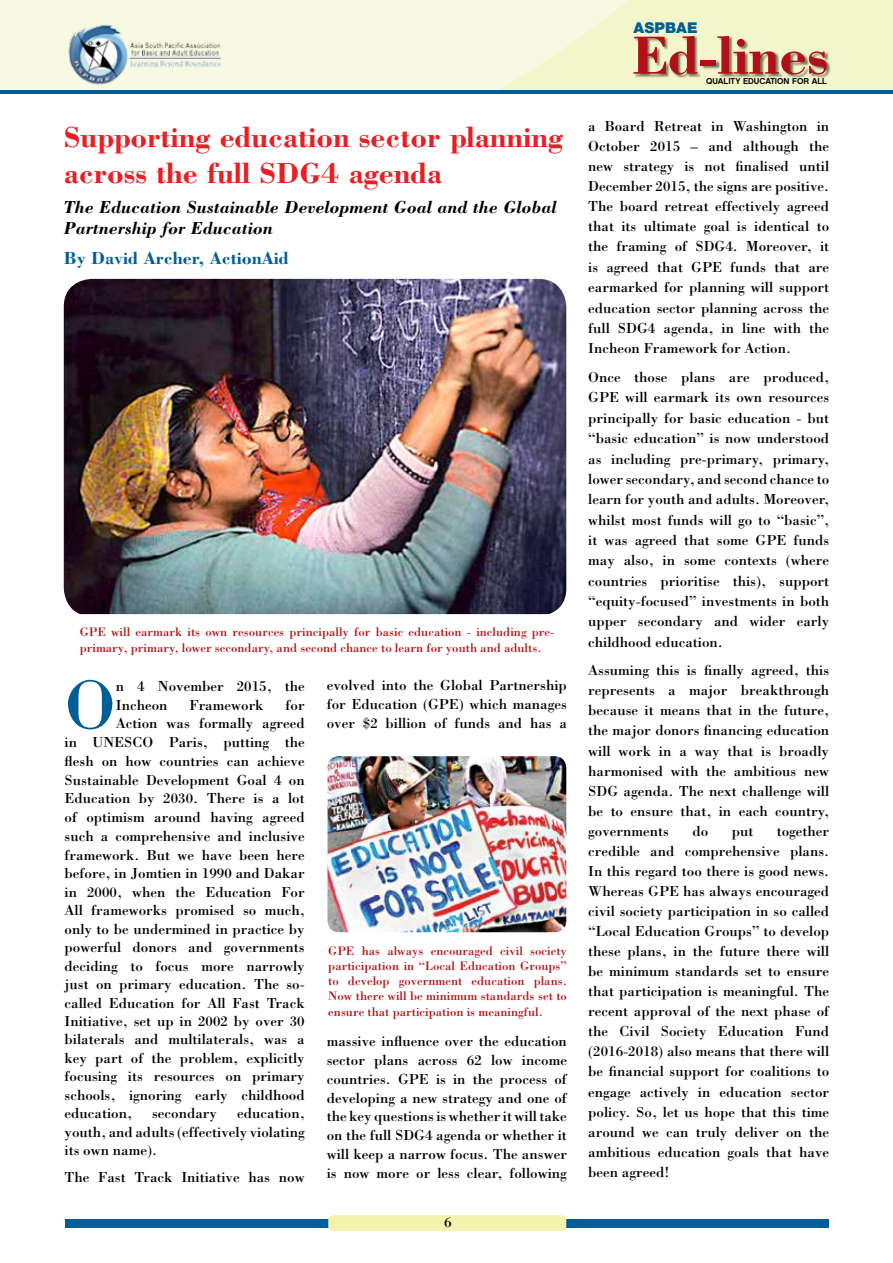
<style>
.page{position:relative;width:893px;height:1263px;background:#fff}
.page>*{position:absolute;margin:0;border:0;box-sizing:border-box;transform-origin:0 0}
.t1{font:71.1px "Bodoni";color:#005e96}
.t2{font:700 55.35px "Bodoni";color:#b11116}
.t3{font:700 30px/36px "Bodoni";color:#ed1d24}
.t4{font:italic 700 18px/21.6px "Bodoni";color:#000}
.t5{font:700 18px "Bodoni";color:#005e96}
.t6{font:15px/20.1px "Bodoni";color:#000;text-align:justify}
.t7{font:900 14.85px "Helvetica Neue";letter-spacing:.005em;color:#005e96}
.t8{font:12.75px/15.3px "Bodoni";color:#b11116;text-align:justify}
.t9{font:8.55px "Chalet New York Nineteen Sixty";color:#000}
</style>
<div class="page">
<div style="left:65px;top:1219px;width:764px;height:8px;background:#005e96"></div>
<div style="left:328px;top:1215px;width:238px;height:16px;background:#f4f3ae;border-radius:4px"></div>
<img style="left:64px;top:279px;width:502px;height:335px">
<img style="left:327px;top:756px;width:239px;height:176px">
<svg style="left:0;top:89px;width:893px;height:5px;background:#317ca3"></svg>
<svg style="left:0;top:0;width:893px;height:89px;background:#f6f7da"></svg>
<div style="left:634px;top:36px;width:197px;height:43px;background:#000;opacity:.5"></div>
<img style="left:64px;top:19px;width:156px;height:68px">
<h3 class="t3" style="left:64px;top:118px;width:501px">Supporting education sector planning across the full SDG4 agenda</h3>
<p class="t4" style="left:64px;top:196px;width:494px">The Education Sustainable Development Goal and the Global<br>Partnership for Education</p>
<p class="t5" style="left:64px;top:247px;width:227px">By David Archer, ActionAid</p>
<p class="t8" style="left:80px;top:624px;width:476px">GPE will earmark its own resources principally for basic education - including pre&shy;primary, primary, lower secondary, and second chance to learn for youth and adults.</p>
<h1 class="t1" style="left:65px;top:661px;width:53px">O</h1>
<p class="t6" style="left:116px;top:676px;width:190px;line-height:18.8px">n 4 November 2015, the<br>Incheon</p>
<p class="t6" style="left:189px;top:694px;width:76px">Framework</p>
<p class="t6" style="left:286px;top:694px;width:21px">for</p>
<p class="t6" style="left:116px;top:713px;width:190px">Action was formally agreed</p>
<p class="t6" style="left:65px;top:732px;width:242px">in UNESCO Paris, putting the</p>
<p class="t6" style="left:65px;top:751px;width:242px">flesh on how countries can achieve</p>
<p class="t6" style="left:65px;top:769px;width:242px">Sustainable Development Goal 4 on</p>
<p class="t6" style="left:65px;top:788px;width:242px">Education by 2030. There is a lot</p>
<p class="t6" style="left:65px;top:807px;width:242px">of optimism around having agreed</p>
<p class="t6" style="left:65px;top:826px;width:242px">such a comprehensive and inclusive</p>
<p class="t6" style="left:65px;top:844px;width:242px">framework. But we have been here</p>
<p class="t6" style="left:65px;top:863px;width:242px">before, in Jomtien in 1990 and Dakar</p>
<p class="t6" style="left:65px;top:882px;width:242px">in 2000, when the Education For</p>
<p class="t6" style="left:65px;top:900px;width:242px">All frameworks promised so much,</p>
<p class="t6" style="left:65px;top:918px;width:242px">only to be undermined in practice by</p>
<p class="t6" style="left:65px;top:937px;width:242px">powerful donors and governments</p>
<p class="t6" style="left:65px;top:955px;width:242px">deciding to focus more narrowly</p>
<p class="t6" style="left:65px;top:974px;width:242px">just on primary education. The so-</p>
<p class="t6" style="left:65px;top:992px;width:242px">called Education for All Fast Track</p>
<p class="t6" style="left:65px;top:1011px;width:242px">Initiative, set up in 2002 by over 30</p>
<p class="t6" style="left:65px;top:1029px;width:242px">bilaterals and multilaterals, was a</p>
<p class="t6" style="left:65px;top:1048px;width:242px">key part of the problem, explicitly</p>
<p class="t6" style="left:65px;top:1066px;width:242px">focusing its resources on primary</p>
<p class="t6" style="left:65px;top:1084px;width:242px">schools, ignoring early childhood</p>
<p class="t6" style="left:65px;top:1103px;width:69px">education,</p>
<p class="t6" style="left:152px;top:1103px;width:66px">secondary</p>
<p class="t6" style="left:65px;top:1104px;width:242px;line-height:18.5px;text-indent:173px">education, youth, and adults (effectively violating its own name).</p>
<p class="t6" style="left:65px;top:1167px;width:242px">The Fast Track Initiative has now</p>
<p class="t6" style="left:327px;top:675px;width:242px;line-height:18.8px">evolved into the Global Partnership for Education (GPE) which manages over $2 billion of funds and has a</p>
<p class="t8" style="left:328px;top:942px;width:240px">GPE has always encouraged civil society participation in “Local Education Groups” to develop government education plans.<br>Now there will be minimum standards set to ensure that participation is meaningful.</p>
<p class="t6" style="left:327px;top:1032px;width:242px;line-height:18.8px">massive influence over the education sector plans across 62 low income countries. GPE is in the process of developing a new strategy and one of the key questions is whether it will take on the full SDG4 agenda or whether it will keep a narrow focus. The answer is now more or less clear, following</p>
<p class="t6" style="left:444px;top:1212px;width:9px">6</p>
<p class="t7" style="left:634px;top:18px;width:65px">ASPBAE</p>
<h2 class="t2" style="left:631px;top:21px;width:199px">Ed-lines</h2>
<p class="t9" style="left:706px;top:76px;width:122px">QUALITY EDUCATION FOR ALL</p>
<p class="t6" style="left:588px;top:115px;width:242px">a Board Retreat in Washington in October 2015 – and although the new strategy is not finalised until December 2015, the signs are positive.<br>The board retreat effectively agreed that its ultimate goal is identical to the framing of SDG4. Moreover, it is agreed that GPE funds that are earmarked for planning will support education sector planning across the full SDG4 agenda, in line with the Incheon Framework for Action.</p>
<p class="t6" style="left:588px;top:367px;width:242px">Once those plans are produced, GPE will earmark its own resources principally for basic education - but “basic education” is now understood as including pre-primary, primary, lower secondary, and second chance to learn for youth and adults. Moreover, whilst most funds will go to “basic”, it was agreed that some GPE funds may also, in some contexts (where countries prioritise this), support “equity-focused” investments in both upper secondary and wider early childhood education.</p>
<p class="t6" style="left:588px;top:660px;width:242px">Assuming this is finally agreed, this represents a major breakthrough because it means that in the future, the major donors financing education will work in a way that is broadly harmonised with the ambitious new SDG agenda. The next challenge will be to ensure that, in each country, governments</p>
<p class="t6" style="left:588px;top:820px;width:242px;text-indent:188px">together credible and comprehensive plans.<br>In this regard too there is good news.<br>Whereas GPE has always encouraged civil society participation in so called “Local Education Groups” to develop these plans, in the future there will be minimum standards set to ensure that participation is meaningful. The recent approval of the next phase of the Civil Society Education Fund (2016-2018) also means that there will be financial support for coalitions to engage actively in education sector policy. So, let us hope that this time around we can truly deliver on the ambitious education goals that have been agreed!</p>
<p class="t6" style="left:692px;top:820px;width:17px">do</p>
<p class="t6" style="left:732px;top:820px;width:23px">put</p>
</div>
